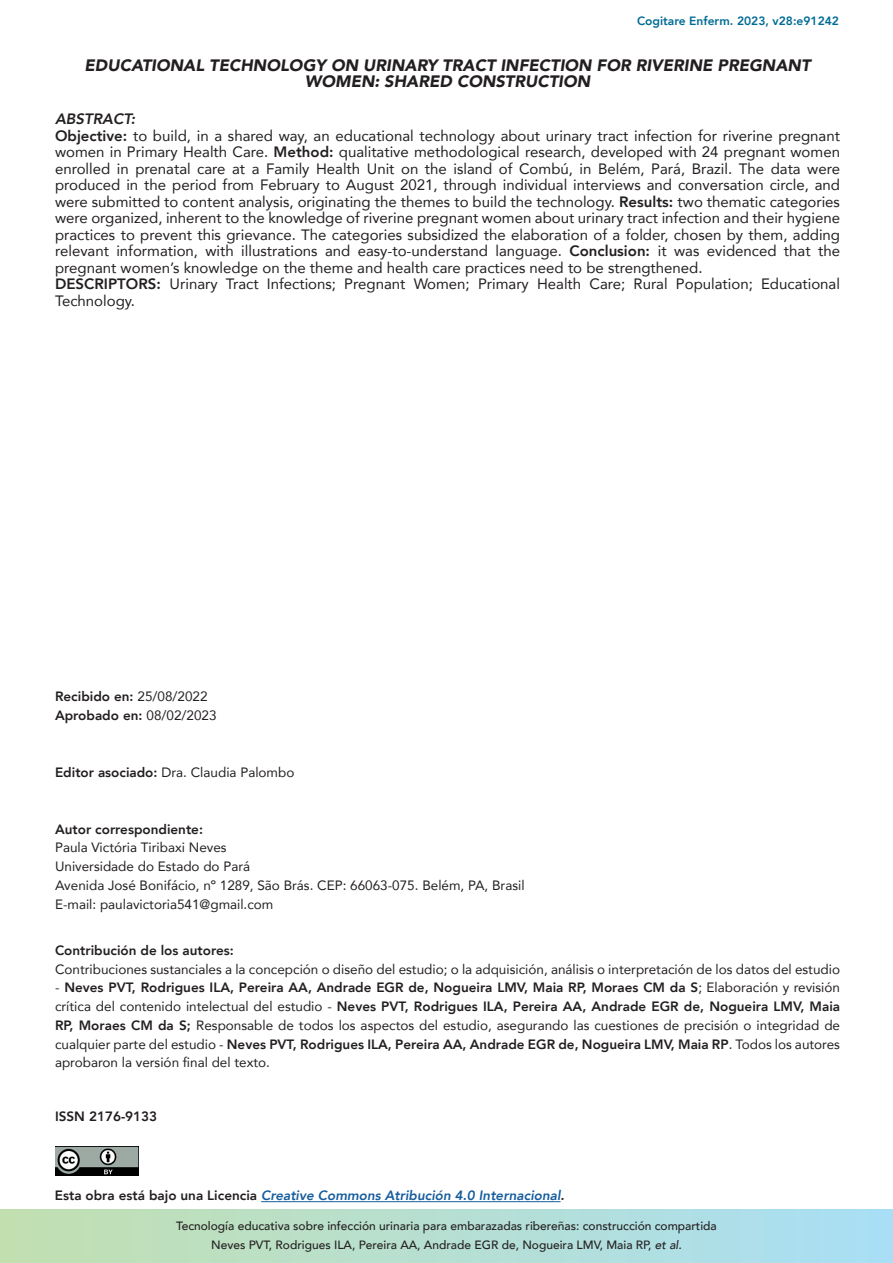
<style>
.page{position:relative;width:893px;height:1263px;background:#fff}
.page>*{position:absolute;margin:0;border:0;box-sizing:border-box;transform-origin:0 0}
.t1{font:italic 900 16.5px/16.5px "Avenir";color:#231f20;text-align:center}
.t2{font:15px/16.5px "Avenir";color:#231f20;text-align:justify}
.t3{font:italic 800 15px "Avenir";color:#231f20}
.Correspondentes{font:13.5px/18.8px "Avenir";color:#231f20;text-align:justify}
.Correspondentes-2{font:800 13.5px "Avenir";color:#231f20}
.t4{font:italic 800 13.5px "Avenir";color:#175d9e}
.Legenda{font:800 13.5px "Avenir";color:#231f20}
.t5{font:500 12px/18.6px "Avenir";color:#231f20;text-align:center}
.t6{font:800 12px "Avenir";color:#006c95}
.s1{font-weight:800}
.s2{font-weight:400}
.s3{font-style:normal;color:#231f20}
.s4{color:#231f20}
.s5{font-style:italic}
</style>
<div class="page">
<svg style="left:0;top:1209px;width:893px;height:54px;background:#b6dfd2"></svg>
<img style="left:55px;top:1146px;width:84px;height:29px">
<hr style="left:261px;top:1201px;width:300px;height:1px;background:#175d9e">
<p class="t6" style="left:637px;top:10px;width:203px">Cogitare Enferm. 2023, v28:e91242</p>
<p class="t1" style="left:85px;top:56px;width:727px">EDUCATIONAL TECHNOLOGY ON URINARY TRACT INFECTION FOR RIVERINE PREGNANT<br>WOMEN: SHARED CONSTRUCTION</p>
<p class="t3" style="left:55px;top:110px;width:82px">ABSTRACT:</p>
<p class="t2" style="left:55px;top:127px;width:786px"><span class="s1">Objective:</span> to build, in a shared way, an educational technology about urinary tract infection for riverine pregnant women in Primary Health Care. <span class="s1">Method:</span> qualitative methodological research, developed with 24 pregnant women enrolled in prenatal care at a Family Health Unit on the island of Combú, in Belém, Pará, Brazil. The data were produced in the period from February to August 2021, through individual interviews and conversation circle, and were submitted to content analysis, originating the themes to build the technology. <span class="s1">Results:</span> two thematic categories were organized, inherent to the knowledge of riverine pregnant women about urinary tract infection and their hygiene practices to prevent this grievance. The categories subsidized the elaboration of a folder, chosen by them, adding relevant information, with illustrations and easy-to-understand language. <span class="s1">Conclusion:</span> it was evidenced that the pregnant women’s knowledge on the theme and health care practices need to be strengthened.</p>
<p class="t2" style="left:55px;top:275px;width:786px"><span class="s1">DESCRIPTORS:</span> Urinary Tract Infections; Pregnant Women; Primary Health Care; Rural Population; Educational<br>Technology.</p>
<p class="Correspondentes-2" style="left:55px;top:684px;width:154px">Recibido en: <span class="s2">25/08/2022</span></p>
<p class="Correspondentes-2" style="left:55px;top:703px;width:163px">Aprobado en: <span class="s2">08/02/2023</span></p>
<p class="Correspondentes" style="left:55px;top:762px;width:241px"><span class="s1">Editor asociado:</span> Dra. Claudia Palombo</p>
<p class="Correspondentes-2" style="left:55px;top:817px;width:149px">Autor correspondiente:</p>
<p class="Correspondentes" style="left:55px;top:838px;width:173px">Paula Victória Tiribaxi Neves</p>
<p class="Correspondentes" style="left:55px;top:857px;width:197px">Universidade do Estado do Pará</p>
<p class="Correspondentes" style="left:55px;top:875px;width:471px">Avenida José Bonifácio, nº 1289, São Brás. CEP: 66063-075. Belém, PA, Brasil</p>
<p class="Correspondentes" style="left:55px;top:894px;width:220px">E-mail: paulavictoria541@gmail.com</p>
<p class="Correspondentes-2" style="left:55px;top:938px;width:180px">Contribución de los autores:</p>
<p class="Correspondentes" style="left:55px;top:959px;width:786px">Contribuciones sustanciales a la concepción o diseño del estudio; o la adquisición, análisis o interpretación de los datos del estudio</p>
<p class="Correspondentes" style="left:55px;top:978px;width:786px">- <span class="s1">Neves PVT, Rodrigues ILA, Pereira AA, Andrade EGR de, Nogueira LMV, Maia RP, Moraes CM da S</span>; Elaboración y revisión crítica del contenido intelectual del estudio - <span class="s1">Neves PVT, Rodrigues ILA, Pereira AA, Andrade EGR de, Nogueira LMV, Maia RP, Moraes CM da S;</span> Responsable de todos los aspectos del estudio, asegurando las cuestiones de precisión o integridad de cualquier parte del estudio - <span class="s1">Neves PVT, Rodrigues ILA, Pereira AA, Andrade EGR de, Nogueira LMV, Maia RP</span>. Todos los autores aprobaron la versión final del texto.</p>
<p class="Legenda" style="left:55px;top:1104px;width:104px">ISSN 2176-9133</p>
<p class="t4" style="left:55px;top:1187px;width:511px"><span class="s3">Esta obra está bajo una Licencia</span> Creative Commons Atribución 4.0 Internacional<span class="s4">.</span></p>
<p class="t5" style="left:176px;top:1216px;width:542px">Tecnología educativa sobre infección urinaria para embarazadas ribereñas: construcción compartida<br>Neves PVT, Rodrigues ILA, Pereira AA, Andrade EGR de, Nogueira LMV, Maia RP, <span class="s5">et al.</span></p>
</div>
